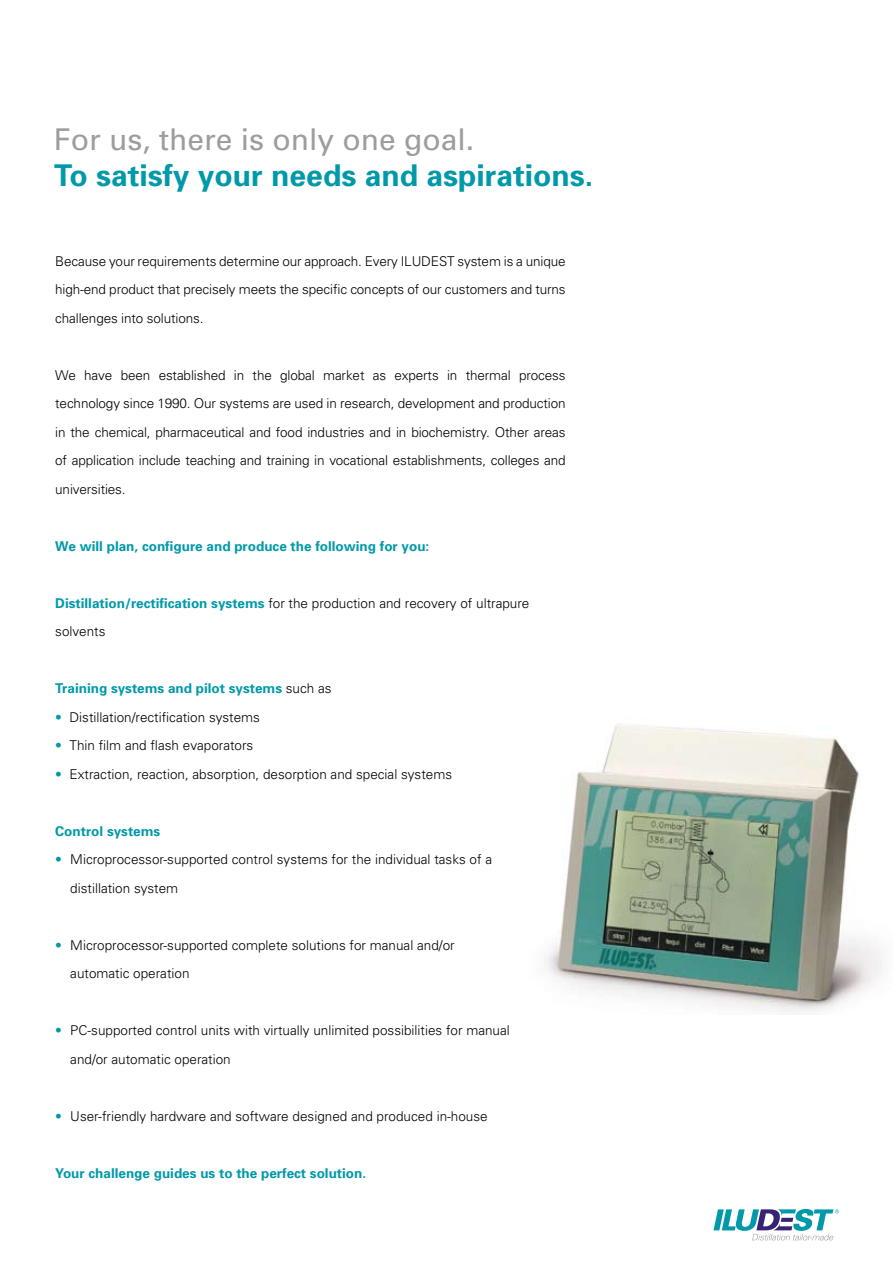
<style>
.page{position:relative;width:893px;height:1263px;background:#fff}
.page>*{position:absolute;margin:0;border:0;box-sizing:border-box;transform-origin:0 0}
.t1{font:700 30px "Univers";color:#0099a9}
.t2{font:30px "Univers";color:#9c9d9f}
.t3{font:300 13.5px/28.5px "Univers";color:#000}
.t4{font:700 13.5px "Univers";color:#0099a9}
.s1{font-weight:700;color:#0099a9}
.s2{font-weight:300;color:#000}
.s3{color:#0099a9}
</style>
<div class="page">
<img style="left:544px;top:724px;width:338px;height:288px">
<svg style="left:713px;top:1209px;width:126px;height:31px"></svg>
<h1 class="t2" style="left:54px;top:122px;width:422px">For us, there is only one goal.</h1>
<h1 class="t1" style="left:54px;top:157px;width:541px">To satisfy your needs and aspirations.</h1>
<p class="t3" style="left:55px;top:247px;width:512px;text-align:justify">Because your requirements determine our approach. Every ILUDEST system is a unique high-end product that precisely meets the specific concepts of our customers and turns challenges into solutions.</p>
<p class="t3" style="left:55px;top:361px;width:512px;text-align:justify">We have been established in the global market as experts in thermal process technology since 1990. Our systems are used in research, development and production in the chemical, pharmaceutical and food industries and in biochemistry. Other areas of application include teaching and training in vocational establishments, colleges and universities.</p>
<p class="t4" style="left:55px;top:538px;width:376px">We will plan, configure and produce the following for you:</p>
<p class="t3" style="left:55px;top:589px;width:476px"><span class="s1">Distillation/rectification systems</span> for the production and recovery of ultrapure solvents</p>
<p class="t4" style="left:55px;top:680px;width:278px">Training systems and pilot systems <span class="s2">such as</span></p>
<p class="t3" style="left:55px;top:703px;width:206px"><span class="s3">•</span> Distillation/rectification systems</p>
<p class="t3" style="left:55px;top:731px;width:200px"><span class="s3">•</span> Thin film and flash evaporators</p>
<p class="t3" style="left:55px;top:760px;width:398px"><span class="s3">•</span> Extraction, reaction, absorption, desorption and special systems</p>
<p class="t4" style="left:55px;top:823px;width:107px">Control systems</p>
<p class="t3" style="left:70px;top:845px;width:423px;text-indent:-15px"><span class="s3">•</span> Microprocessor-supported control systems for the individual tasks of a distillation system</p>
<p class="t3" style="left:70px;top:931px;width:386px;text-indent:-15px"><span class="s3">•</span> Microprocessor-supported complete solutions for manual and/or automatic operation</p>
<p class="t3" style="left:70px;top:1016px;width:441px;text-indent:-15px"><span class="s3">•</span> PC-supported control units with virtually unlimited possibilities for manual and/or automatic operation</p>
<p class="t3" style="left:55px;top:1102px;width:434px"><span class="s3">•</span> User-friendly hardware and software designed and produced in-house</p>
<p class="t4" style="left:55px;top:1165px;width:312px">Your challenge guides us to the perfect solution.</p>
</div>
